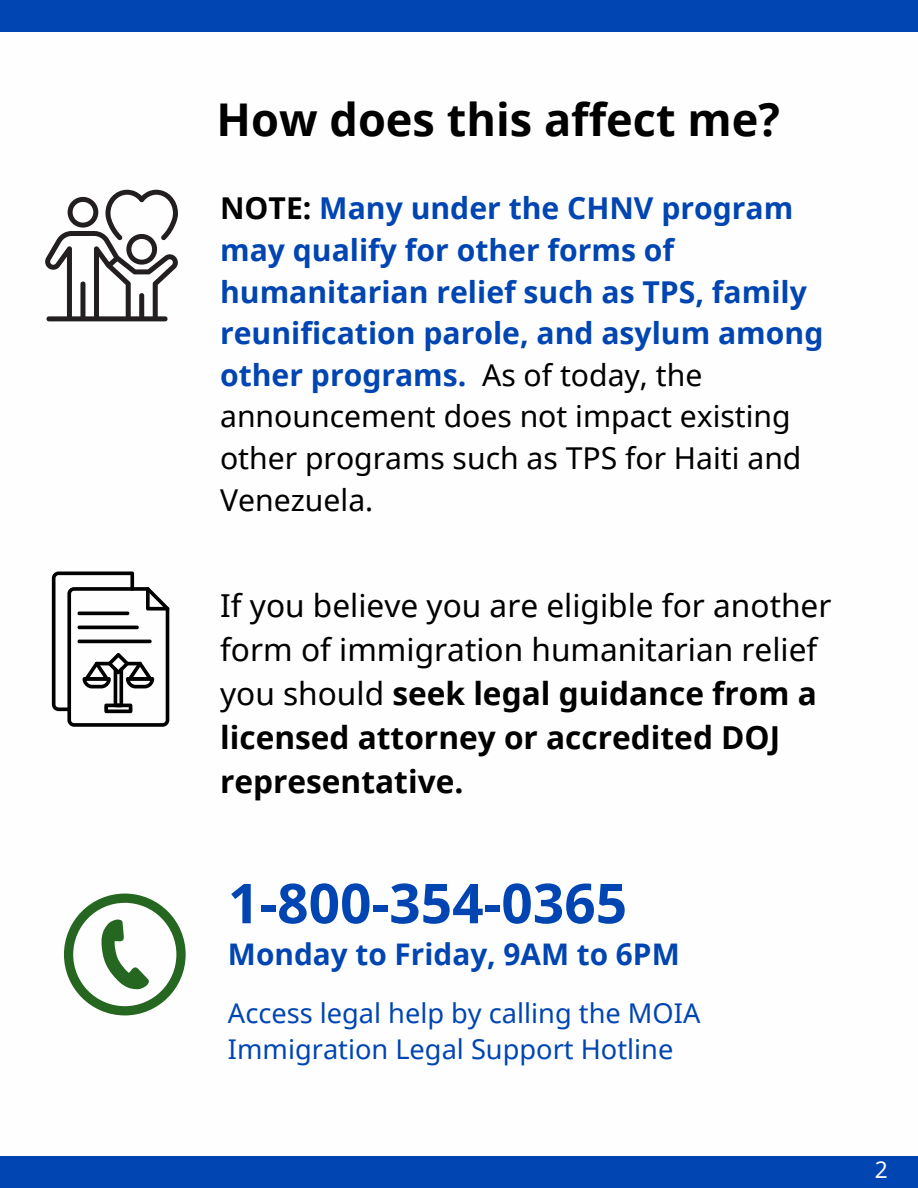
<style>
.page{position:relative;width:918px;height:1188px;background:#0045b2}
.page>*{position:absolute;margin:0;border:0;box-sizing:border-box;transform-origin:0 0}
.t1{font:700 55.05px "Noto Sans";color:#0045b2}
.t2{font:700 45.15px "Noto Sans";color:#000}
.t3{font:31.65px/44px "Noto Sans";color:#000}
.t4{font:700 30.15px/41.7px "Noto Sans";color:#0045b2}
.t5{font:30.15px "Noto Sans";color:#000}
.t6{font:700 29.85px "Noto Sans";color:#0045b2}
.t7{font:27.15px/36px "Noto Sans";color:#0045b2}
.t8{font:22.8px "Noto Sans";color:#fefefe}
.s1{color:#000}
.s2{font-weight:400;color:#000}
.s3{font-weight:700}
</style>
<div class="page">
<div style="left:0;top:32px;width:918px;height:1124px;background:#fefefe"></div>
<svg style="left:64px;top:894px;width:121px;height:121px"></svg>
<svg style="left:45px;top:190px;width:133px;height:131px"></svg>
<svg style="left:52px;top:572px;width:118px;height:155px"></svg>
<h1 class="t2" style="left:217px;top:88px;width:565px">How does this affect me?</h1>
<h4 class="t4" style="left:220px;top:187px;width:605px"><span class="s1">NOTE:</span> Many under the CHNV program may qualify for other forms of humanitarian relief such as TPS, family reunification parole, and asylum among other programs. <span class="s2">As of today, the announcement does not impact existing other programs such as TPS for Haiti and</span></h4>
<p class="t5" style="left:220px;top:479px;width:155px">Venezuela.</p>
<p class="t3" style="left:220px;top:583px;width:613px">If you believe you are eligible for another form of immigration humanitarian relief you should <span class="s3">seek legal guidance from a licensed attorney or accredited DOJ representative.</span></p>
<h2 class="t1" style="left:228px;top:864px;width:401px">1-800-354-0365</h2>
<p class="t6" style="left:228px;top:933px;width:453px">Monday to Friday, 9AM to 6PM</p>
<h4 class="t7" style="left:228px;top:994px;width:474px">Access legal help by calling the MOIA<br>Immigration Legal Support Hotline</h4>
<h3 class="t8" style="left:875px;top:1154px;width:15px">2</h3>
</div>
